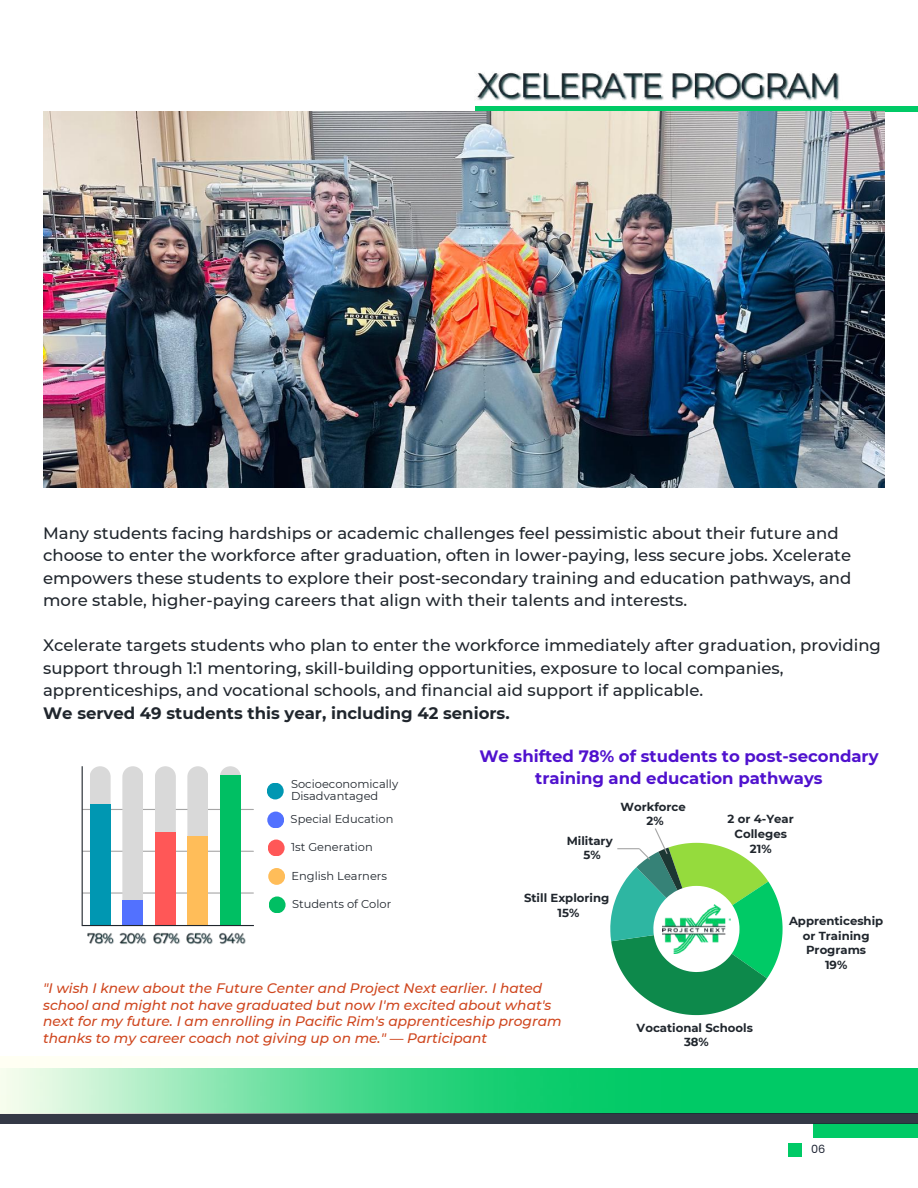
<style>
.page{position:relative;width:918px;height:1188px;background:#fff}
.page>*{position:absolute;margin:0;border:0;box-sizing:border-box;transform-origin:0 0}
.t1{font:500 16.5px/22.5px "Montserrat";color:#20262d}
.t2{font:700 16.5px/21.3px "Montserrat";color:#5012ce;text-align:center}
.t3{font:700 16.5px "Montserrat";color:#20262d}
.t4{font:italic 500 13.8px/16.8px "Montserrat";color:#cf461e}
.t5{font:700 11.7px/14.5px "Montserrat";color:#20262d;text-align:center}
.t6{font:11.4px/11.4px "Montserrat";color:#20262d}
.t7{font:11.25px "Poppins";color:#1d2332}
</style>
<div class="page">
<div style="left:0;top:1068px;width:918px;height:46px;background:#00ca66"></div>
<svg style="left:610px;top:828px;width:173px;height:188px"></svg>
<div style="left:475px;top:106px;width:443px;height:5px;background:#00ca66"></div>
<img style="left:476px;top:72px;width:363px;height:29px">
<div style="left:813px;top:1124px;width:105px;height:14px;background:#00ca66"></div>
<div style="left:0;top:1114px;width:918px;height:10px;background:#343946"></div>
<div style="left:789px;top:1143px;width:13px;height:13px;background:#00ca66"></div>
<img style="left:43px;top:111px;width:842px;height:376px">
<hr style="left:83px;top:892px;width:170px;height:2px;background:#a6a6a6">
<hr style="left:83px;top:851px;width:170px;height:1px;background:#a6a6a6">
<hr style="left:83px;top:809px;width:170px;height:1px;background:#a6a6a6">
<hr style="left:82px;top:766px;width:1px;height:160px;background:#20262d">
<svg style="left:220px;top:766px;width:21px;height:9px"></svg>
<svg style="left:187px;top:766px;width:21px;height:70px"></svg>
<svg style="left:155px;top:766px;width:21px;height:66px"></svg>
<div style="left:122px;top:766px;width:21px;height:134px;background:#d9d9d9"></div>
<svg style="left:90px;top:766px;width:21px;height:38px"></svg>
<div style="left:220px;top:775px;width:21px;height:151px;background:#00bf63"></div>
<div style="left:187px;top:836px;width:21px;height:90px;background:#ffbd59"></div>
<div style="left:155px;top:832px;width:21px;height:94px;background:#ff5757"></div>
<div style="left:122px;top:900px;width:21px;height:26px;background:#5271ff"></div>
<div style="left:90px;top:804px;width:21px;height:122px;background:#0097b2"></div>
<hr style="left:82px;top:925px;width:172px;height:1px;background:#20262d">
<div style="left:267px;top:783px;width:17px;height:16px;background:#0097b2;border-radius:50%"></div>
<div style="left:267px;top:812px;width:17px;height:16px;background:#5271ff;border-radius:50%"></div>
<div style="left:268px;top:840px;width:17px;height:16px;background:#ff5757;border-radius:50%"></div>
<div style="left:268px;top:868px;width:17px;height:17px;background:#ffbd59;border-radius:50%"></div>
<div style="left:269px;top:896px;width:17px;height:17px;background:#00bf63;border-radius:50%"></div>
<img style="left:87px;top:932px;width:27px;height:12px">
<img style="left:119px;top:932px;width:28px;height:12px">
<img style="left:153px;top:932px;width:27px;height:12px">
<img style="left:186px;top:932px;width:27px;height:12px">
<img style="left:219px;top:932px;width:27px;height:12px">
<img style="left:0;top:1057px;width:571px;height:56px">
<p class="t1" style="left:43px;top:522px;width:810px">Many students facing hardships or academic challenges feel pessimistic about their future and choose to enter the workforce after graduation, often in lower-paying, less secure jobs. Xcelerate empowers these students to explore their post-secondary training and education pathways, and more stable, higher-paying careers that align with their talents and interests.</p>
<p class="t1" style="left:43px;top:634px;width:839px">Xcelerate targets students who plan to enter the workforce immediately after graduation, providing support through 1:1 mentoring, skill-building opportunities, exposure to local companies, apprenticeships, and vocational schools, and financial aid support if applicable.</p>
<p class="t3" style="left:43px;top:703px;width:468px">We served 49 students this year, including 42 seniors.</p>
<p class="t2" style="left:479px;top:746px;width:401px">We shifted 78% of students to post-secondary training and education pathways</p>
<p class="t6" style="left:291px;top:778px;width:109px">Socioeconomically<br>Disadvantaged</p>
<p class="t6" style="left:291px;top:813px;width:104px">Special Education</p>
<p class="t6" style="left:291px;top:841px;width:83px">1st Generation</p>
<p class="t6" style="left:292px;top:870px;width:97px">English Learners</p>
<p class="t6" style="left:292px;top:898px;width:101px">Students of Color</p>
<p class="t5" style="left:620px;top:799px;width:67px">Workforce<br>2%</p>
<p class="t5" style="left:728px;top:812px;width:68px">2 or 4-Year<br>Colleges<br>21%</p>
<p class="t5" style="left:567px;top:833px;width:47px">Military<br>5%</p>
<p class="t5" style="left:524px;top:891px;width:87px">Still Exploring<br>15%</p>
<p class="t5" style="left:789px;top:914px;width:96px">Apprenticeship or Training<br>Programs<br>19%</p>
<p class="t4" style="left:43px;top:979px;width:520px">"I wish I knew about the Future Center and Project Next earlier. I hated school and might not have graduated but now I'm excited about what's next for my future. I am enrolling in Pacific Rim's apprenticeship program thanks to my career coach not giving up on me." ― Participant</p>
<p class="t5" style="left:637px;top:1020px;width:118px">Vocational Schools<br>38%</p>
<p class="t7" style="left:811px;top:1141px;width:16px">06</p>
</div>
